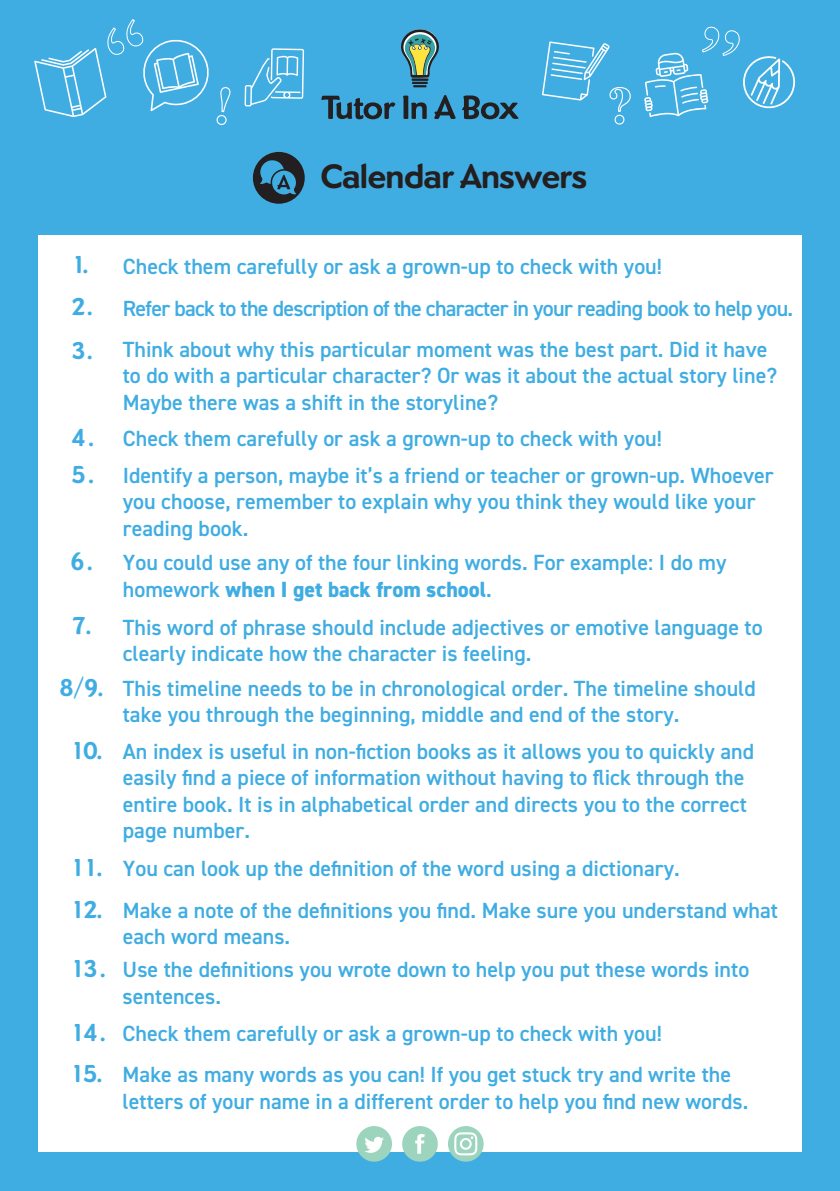
<style>
.page{position:relative;width:840px;height:1191px;background:#fff}
.page>*{position:absolute;margin:0;border:0;box-sizing:border-box;transform-origin:0 0}
.t1{font:700 35.2px "Dundee";color:#231f20}
.t2{font:700 25.4px "Dundee";color:#40ade2}
.t3{font:600 22px/26.4px "DIN2014";color:#40ade2}
.t4{font:600 22px/41.2px "DIN2014";letter-spacing:-.03em;color:#40ade2}
.s1{font-family:"Dundee";font-weight:700;font-size:25.4px}
.s2{font-weight:800}
</style>
<div class="page">
<div style="left:0;top:0;width:839px;height:1191px;background:#40ade2"></div>
<div style="left:38px;top:235px;width:763px;height:917px;background:#fff"></div>
<svg style="left:321px;top:96px;width:74px;height:23px"></svg>
<svg style="left:403px;top:96px;width:23px;height:23px"></svg>
<svg style="left:434px;top:95px;width:21px;height:24px"></svg>
<svg style="left:462px;top:95px;width:56px;height:24px"></svg>
<svg style="left:401px;top:29px;width:38px;height:58px"></svg>
<div style="left:356px;top:1126px;width:36px;height:35px;background:#9cd4bd;border-radius:50%"></div>
<svg style="left:365px;top:1136px;width:19px;height:16px"></svg>
<div style="left:402px;top:1126px;width:35px;height:35px;background:#9cd4bd;border-radius:50%"></div>
<svg style="left:415px;top:1134px;width:9px;height:19px"></svg>
<div style="left:447px;top:1126px;width:36px;height:35px;background:#9cd4bd;border-radius:50%"></div>
<svg style="left:454px;top:1132px;width:23px;height:23px"></svg>
<svg style="left:244px;top:48px;width:60px;height:58px"></svg>
<svg style="left:644px;top:26px;width:152px;height:91px"></svg>
<svg style="left:34px;top:19px;width:197px;height:106px"></svg>
<svg style="left:542px;top:41px;width:89px;height:84px"></svg>
<div style="left:253px;top:152px;width:51px;height:52px;background:#231f20;border-radius:50%"></div>
<svg style="left:260px;top:159px;width:36px;height:36px"></svg>
<h1 class="t1" style="left:320px;top:155px;width:268px">Calendar Answers</h1>
<p class="t3" style="left:71px;top:253px;width:592px"><span class="s1">1.</span> Check them carefully or ask a grown-up to check with you!</p>
<p class="t4" style="left:123px;top:287px;width:671px;text-indent:-51px"><span class="s1">2.</span> Refer back to the description of the character in your reading book to help you.<br>Think about why this particular moment was the best part. Did it have</p>
<p class="t3" style="left:123px;top:362px;width:655px">to do with a particular character? Or was it about the actual story line?<br>Maybe there was a shift in the storyline?</p>
<p class="t2" style="left:71px;top:335px;width:24px">3.</p>
<p class="t3" style="left:71px;top:419px;width:703px;line-height:36.8px"><span class="s1">4 .</span> Check them carefully or ask a grown-up to check with you!<br><span class="s1">5 .</span> Identify a person, maybe it’s a friend or teacher or grown-up. Whoever</p>
<p class="t3" style="left:123px;top:488px;width:634px">you choose, remember to explain why you think they would like your reading book.</p>
<p class="t3" style="left:123px;top:549px;width:605px;text-indent:-53px"><span class="s1">6 .</span> You could use any of the four linking words. For example: I do my homework <span class="s2">when I get back from school</span>.</p>
<p class="t3" style="left:123px;top:613px;width:641px;text-indent:-51px"><span class="s1">7.</span> This word of phrase should include adjectives or emotive language to clearly indicate how the character is feeling.</p>
<p class="t3" style="left:59px;top:675px;width:697px;text-align:center"><span class="s1">8 / 9.</span> This timeline needs to be in chronological order. The timeline should take you through the beginning, middle and end of the story.</p>
<p class="t3" style="left:123px;top:738px;width:632px;text-indent:-53px"><span class="s1">10.</span> An index is useful in non-fiction books as it allows you to quickly and easily find a piece of information without having to flick through the entire book. It is in alphabetical order and directs you to the correct page number.</p>
<p class="t3" style="left:70px;top:855px;width:611px"><span class="s1">11.</span> You can look up the definition of the word using a dictionary.</p>
<p class="t3" style="left:123px;top:896px;width:656px;text-indent:-53px"><span class="s1">12.</span> Make a note of the definitions you find. Make sure you understand what each word means.</p>
<p class="t3" style="left:123px;top:955px;width:627px;text-indent:-53px"><span class="s1">13 .</span> Use the definitions you wrote down to help you put these words into sentences.</p>
<p class="t3" style="left:70px;top:1019px;width:593px"><span class="s1">14 .</span> Check them carefully or ask a grown-up to check with you!</p>
<p class="t3" style="left:123px;top:1061px;width:627px;text-indent:-53px"><span class="s1">15.</span> Make as many words as you can! If you get stuck try and write the letters of your name in a different order to help you find new words.</p>
</div>
